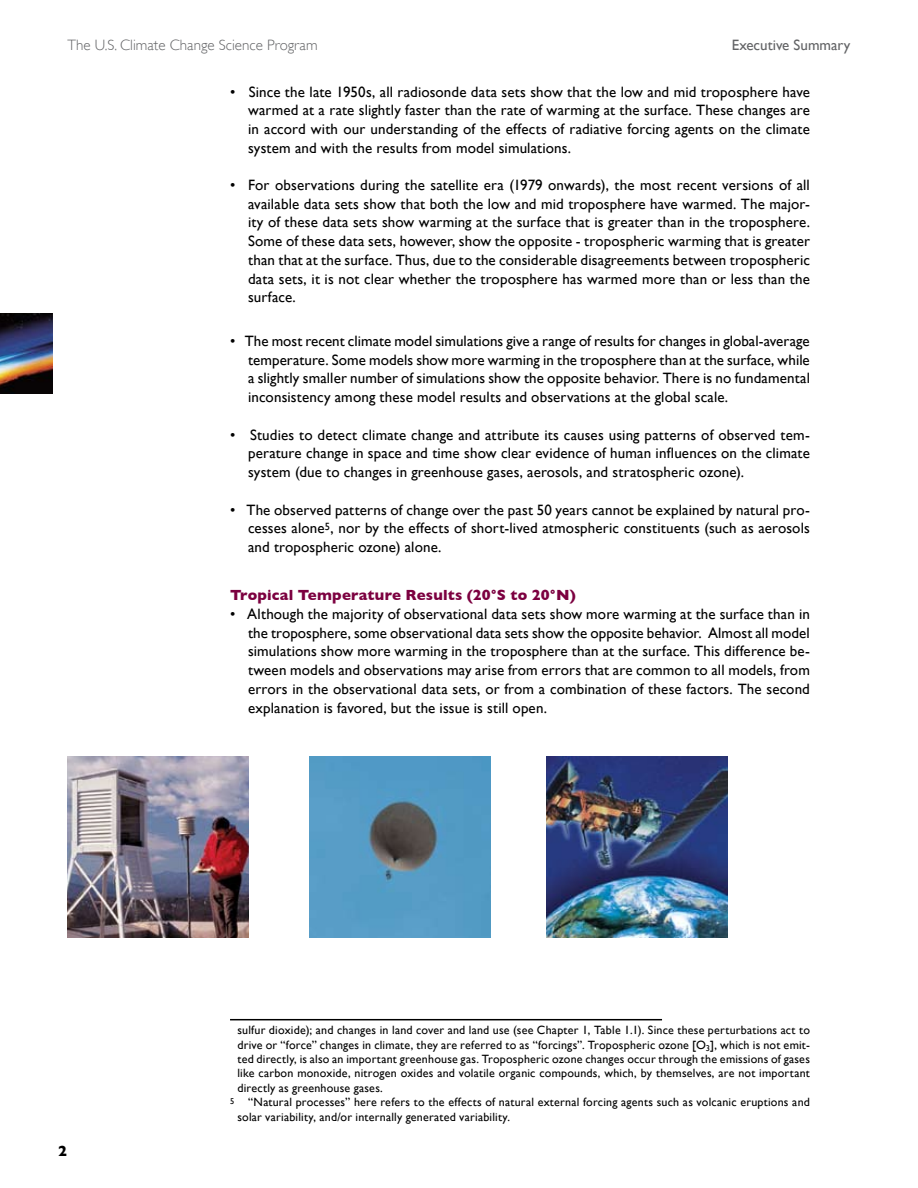
<style>
.page{position:relative;width:918px;height:1188px;background:#fff}
.page>*{position:absolute;margin:0;border:0;box-sizing:border-box;transform-origin:0 0}
.t1{font:15px/18.8px "Gill Sans";letter-spacing:.01em;color:#000;text-align:justify}
.t2{font:700 15px "Gill Sans";letter-spacing:.01em;color:#7c0040}
.t3{font:300 15px "Gill Sans";color:#636466}
.t4{font:15px "Gill Sans";color:#636466}
.t5{font:12px/14.4px "Gill Sans";letter-spacing:.02em;color:#000;text-align:justify}
</style>
<div class="page">
<img style="left:0;top:314px;width:52px;height:79px">
<hr style="left:230px;top:1019px;width:432px;height:1px;background:#000">
<img style="left:68px;top:756px;width:181px;height:181px">
<img style="left:310px;top:756px;width:181px;height:181px">
<img style="left:546px;top:756px;width:182px;height:181px">
<p class="t3" style="left:68px;top:36px;width:252px">The U.S. Climate Change Science Program</p>
<p class="t4" style="left:732px;top:36px;width:120px">Executive Summary</p>
<p class="t1" style="left:248px;top:82px;width:563px;text-indent:-18px">• Since the late 1950s, all radiosonde data sets show that the low and mid troposphere have warmed at a rate slightly faster than the rate of warming at the surface. These changes are in accord with our understanding of the effects of radiative forcing agents on the climate system and with the results from model simulations.</p>
<p class="t1" style="left:248px;top:175px;width:563px;text-indent:-18px">• For observations during the satellite era (1979 onwards), the most recent versions of all available data sets show that both the low and mid troposphere have warmed. The major&shy;ity of these data sets show warming at the surface that is greater than in the troposphere.<br>Some of these data sets, however, show the opposite - tropospheric warming that is greater than that at the surface. Thus, due to the considerable disagreements between tropospheric data sets, it is not clear whether the troposphere has warmed more than or less than the surface.</p>
<p class="t1" style="left:248px;top:331px;width:563px;text-indent:-18px">• The most recent climate model simulations give a range of results for changes in global-average temperature. Some models show more warming in the troposphere than at the surface, while a slightly smaller number of simulations show the opposite behavior. There is no fundamental inconsistency among these model results and observations at the global scale.</p>
<p class="t1" style="left:248px;top:425px;width:563px;text-indent:-18px">• Studies to detect climate change and attribute its causes using patterns of observed tem&shy;perature change in space and time show clear evidence of human influences on the climate system (due to changes in greenhouse gases, aerosols, and stratospheric ozone).</p>
<p class="t1" style="left:248px;top:500px;width:563px;text-indent:-18px">• The observed patterns of change over the past 50 years cannot be explained by natural pro&shy;cesses alone , nor by the effects of short-lived atmospheric constituents (such as aerosols and tropospheric ozone) alone.</p>
<p class="t2" style="left:230px;top:586px;width:347px">Tropical Temperature Results (20°S to 20°N)</p>
<p class="t1" style="left:248px;top:604px;width:563px;text-indent:-18px">• Although the majority of observational data sets show more warming at the surface than in the troposphere, some observational data sets show the opposite behavior. Almost all model simulations show more warming in the troposphere than at the surface. This difference be&shy;tween models and observations may arise from errors that are common to all models, from errors in the observational data sets, or from a combination of these factors. The second explanation is favored, but the issue is still open.</p>
<p class="t5" style="left:237px;top:1023px;width:574px">sulfur dioxide); and changes in land cover and land use (see Chapter 1, Table 1.1). Since these perturbations act to drive or “force” changes in climate, they are referred to as “forcings”. Tropospheric ozone [O<sub>3</sub>], which is not emit&shy;ted directly, is also an important greenhouse gas. Tropospheric ozone changes occur through the emissions of gases like carbon monoxide, nitrogen oxides and volatile organic compounds, which, by themselves, are not important directly as greenhouse gases.</p>
<p class="t5" style="left:237px;top:1095px;width:574px;text-indent:11px">“Natural processes” here refers to the effects of natural external forcing agents such as volcanic eruptions and solar variability, and/or internally generated variability.</p>
</div>
